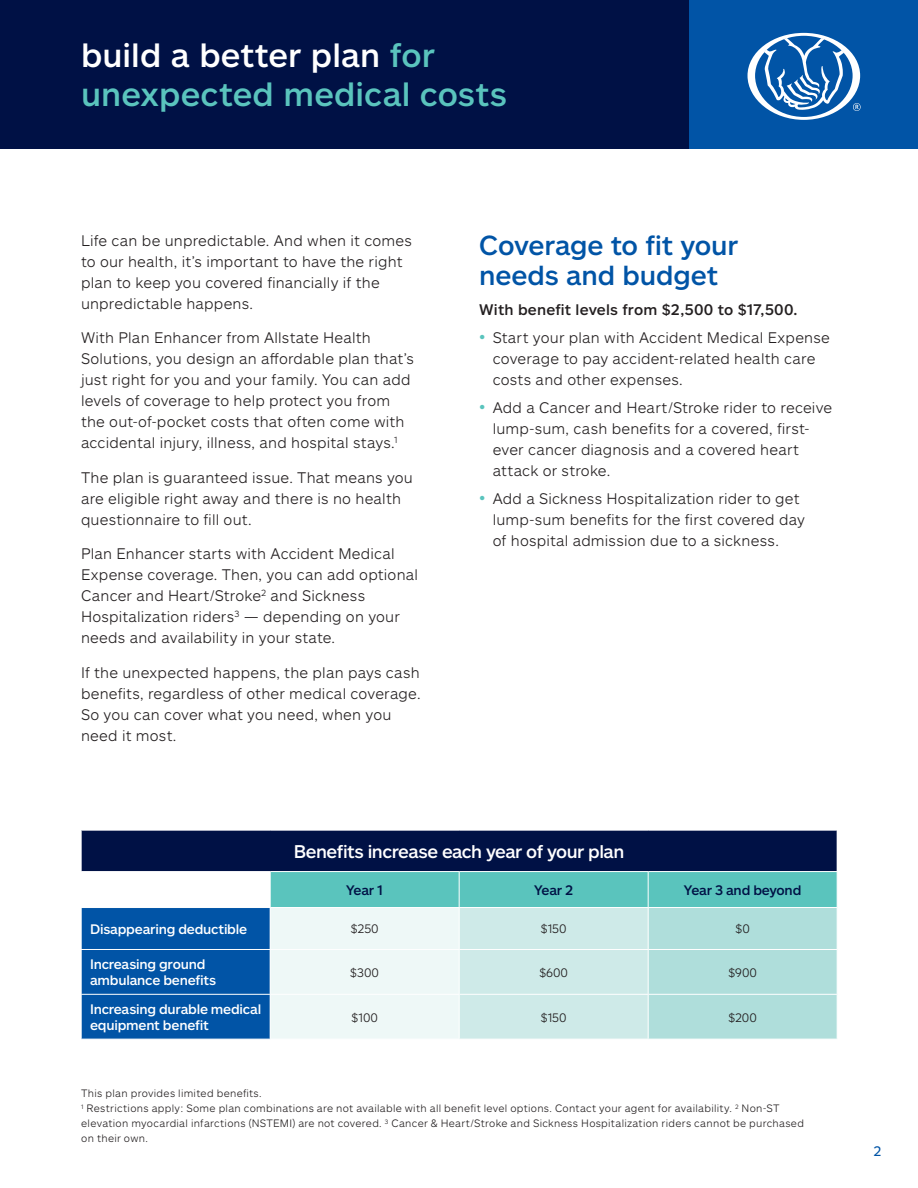
<style>
.page{position:relative;width:918px;height:1188px;background:#fff}
.page>*{position:absolute;margin:0;border:0;box-sizing:border-box;transform-origin:0 0}
.t1{font:500 33px/39px "Allstate Sans";letter-spacing:.005em;color:#5ac4bd}
.t2{font:500 27px/30px "Allstate Sans";letter-spacing:-.005em;color:#0154a6}
.t3{font:500 18px "Allstate Sans";letter-spacing:-.03em;color:#fff}
.t4{font:300 15px/21px "Allstate Sans";letter-spacing:.015em;color:#231f20}
.t5{font:500 15px "Allstate Sans";letter-spacing:.015em;color:#231f20}
.t6{font:500 13.5px/16.2px "Allstate Sans";letter-spacing:-.015em;color:#fff}
.t7{font:500 13.5px "Allstate Sans";letter-spacing:-.015em;color:#001145}
.t8{font:13.5px "Allstate Sans";color:#0154a6}
.t9{font:300 12px "Allstate Sans";letter-spacing:-.01em;color:#231f20}
.t10{font:300 10.5px/15px "Allstate Sans";letter-spacing:.03em;color:#231f20}
.s1{color:#fff}
.s2{font-size:18px;color:#5ac4bd}
</style>
<div class="page">
<div style="left:0;top:0;width:918px;height:148px;background:#001145"></div>
<div style="left:689px;top:0;width:229px;height:148px;background:#0154a6"></div>
<svg style="left:748px;top:33px;width:113px;height:87px"></svg>
<div style="left:81px;top:830px;width:756px;height:42px;background:#001145"></div>
<svg style="left:82px;top:872px;width:755px;height:167px;background:#96c8d5"></svg>
<hr style="left:81px;top:830px;width:189px;height:1px;background:#fff">
<hr style="left:81px;top:831px;width:1px;height:40px;background:#fff">
<hr style="left:270px;top:830px;width:189px;height:1px;background:#fff">
<hr style="left:459px;top:830px;width:189px;height:1px;background:#fff">
<hr style="left:648px;top:830px;width:190px;height:1px;background:#fff">
<hr style="left:81px;top:871px;width:189px;height:1px;background:#fff">
<hr style="left:270px;top:871px;width:189px;height:1px;background:#fff">
<hr style="left:270px;top:872px;width:1px;height:35px;background:#fff">
<hr style="left:459px;top:871px;width:189px;height:1px;background:#fff">
<hr style="left:459px;top:872px;width:1px;height:35px;background:#fff">
<hr style="left:648px;top:871px;width:190px;height:1px;background:#fff">
<hr style="left:648px;top:872px;width:1px;height:35px;background:#fff">
<hr style="left:81px;top:907px;width:189px;height:1px;background:#fff">
<hr style="left:270px;top:907px;width:189px;height:1px;background:#fff">
<hr style="left:270px;top:908px;width:1px;height:41px;background:#fff">
<hr style="left:459px;top:907px;width:189px;height:1px;background:#fff">
<hr style="left:459px;top:908px;width:1px;height:41px;background:#fff">
<hr style="left:648px;top:907px;width:190px;height:1px;background:#fff">
<hr style="left:648px;top:908px;width:1px;height:41px;background:#fff">
<hr style="left:81px;top:949px;width:189px;height:1px;background:#fff">
<hr style="left:270px;top:949px;width:189px;height:1px;background:#fff">
<hr style="left:270px;top:950px;width:1px;height:44px;background:#fff">
<hr style="left:459px;top:949px;width:189px;height:1px;background:#fff">
<hr style="left:459px;top:950px;width:1px;height:44px;background:#fff">
<hr style="left:648px;top:949px;width:190px;height:1px;background:#fff">
<hr style="left:648px;top:950px;width:1px;height:44px;background:#fff">
<hr style="left:81px;top:994px;width:189px;height:1px;background:#fff">
<hr style="left:270px;top:994px;width:189px;height:1px;background:#fff">
<hr style="left:270px;top:995px;width:1px;height:44px;background:#fff">
<hr style="left:459px;top:994px;width:189px;height:1px;background:#fff">
<hr style="left:459px;top:995px;width:1px;height:44px;background:#fff">
<hr style="left:648px;top:994px;width:190px;height:1px;background:#fff">
<hr style="left:648px;top:995px;width:1px;height:44px;background:#fff">
<p class="t1" style="left:81px;top:34px;width:428px"><span class="s1">build a better plan</span> for unexpected medical costs</p>
<p class="t4" style="left:81px;top:229px;width:333px">Life can be unpredictable. And when it comes to our health, it’s important to have the right plan to keep you covered financially if the unpredictable happens.</p>
<p class="t4" style="left:81px;top:327px;width:334px">With Plan Enhancer from Allstate Health Solutions, you design an affordable plan that’s just right for you and your family. You can add levels of coverage to help protect you from the out-of-pocket costs that often come with accidental injury, illness, and hospital stays.<sup>1</sup></p>
<p class="t4" style="left:81px;top:466px;width:333px">The plan is guaranteed issue. That means you are eligible right away and there is no health questionnaire to fill out.</p>
<p class="t4" style="left:81px;top:543px;width:339px">Plan Enhancer starts with Accident Medical Expense coverage. Then, you can add optional Cancer and Heart/Stroke<sup>2</sup> and Sickness Hospitalization riders<sup>3</sup> — depending on your needs and availability in your state.</p>
<p class="t4" style="left:81px;top:661px;width:341px">If the unexpected happens, the plan pays cash benefits, regardless of other medical coverage.<br>So you can cover what you need, when you need it most.</p>
<p class="t2" style="left:479px;top:229px;width:260px">Coverage to fit your needs and budget</p>
<p class="t5" style="left:479px;top:300px;width:320px">With benefit levels from $2,500 to $17,500.</p>
<p class="t4" style="left:493px;top:327px;width:339px;text-indent:-14px"><span class="s2">•</span> Start your plan with Accident Medical Expense coverage to pay accident-related health care costs and other expenses.</p>
<p class="t4" style="left:493px;top:396px;width:341px;text-indent:-14px"><span class="s2">•</span> Add a Cancer and Heart/Stroke rider to receive lump-sum, cash benefits for a covered, first&shy;ever cancer diagnosis and a covered heart attack or stroke.</p>
<p class="t4" style="left:493px;top:487px;width:314px;text-indent:-14px"><span class="s2">•</span> Add a Sickness Hospitalization rider to get lump-sum benefits for the first covered day of hospital admission due to a sickness.</p>
<p class="t3" style="left:294px;top:840px;width:332px">Benefits increase each year of your plan</p>
<p class="t7" style="left:346px;top:881px;width:39px">Year 1</p>
<p class="t7" style="left:534px;top:881px;width:41px">Year 2</p>
<p class="t7" style="left:684px;top:881px;width:119px">Year 3 and beyond</p>
<p class="t6" style="left:90px;top:920px;width:159px">Disappearing deductible</p>
<p class="t9" style="left:351px;top:921px;width:29px">$250</p>
<p class="t9" style="left:541px;top:921px;width:27px">$150</p>
<p class="t9" style="left:736px;top:921px;width:16px">$0</p>
<p class="t6" style="left:90px;top:956px;width:128px">Increasing ground ambulance benefits</p>
<p class="t9" style="left:350px;top:965px;width:30px">$300</p>
<p class="t9" style="left:539px;top:965px;width:30px">$600</p>
<p class="t9" style="left:728px;top:965px;width:30px">$900</p>
<p class="t6" style="left:90px;top:1001px;width:173px">Increasing durable medical equipment benefit</p>
<p class="t9" style="left:351px;top:1010px;width:28px">$100</p>
<p class="t9" style="left:541px;top:1010px;width:27px">$150</p>
<p class="t9" style="left:728px;top:1010px;width:30px">$200</p>
<p class="t10" style="left:81px;top:1085px;width:182px">This plan provides limited benefits.</p>
<p class="t10" style="left:81px;top:1100px;width:724px"><sup>1</sup> Restrictions apply: Some plan combinations are not available with all benefit level options. Contact your agent for availability. <sup>2</sup> Non-ST elevation myocardial infarctions (NSTEMI) are not covered. <sup>3</sup> Cancer &amp; Heart/Stroke and Sickness Hospitalization riders cannot be purchased on their own.</p>
<p class="t8" style="left:874px;top:1142px;width:9px">2</p>
</div>
